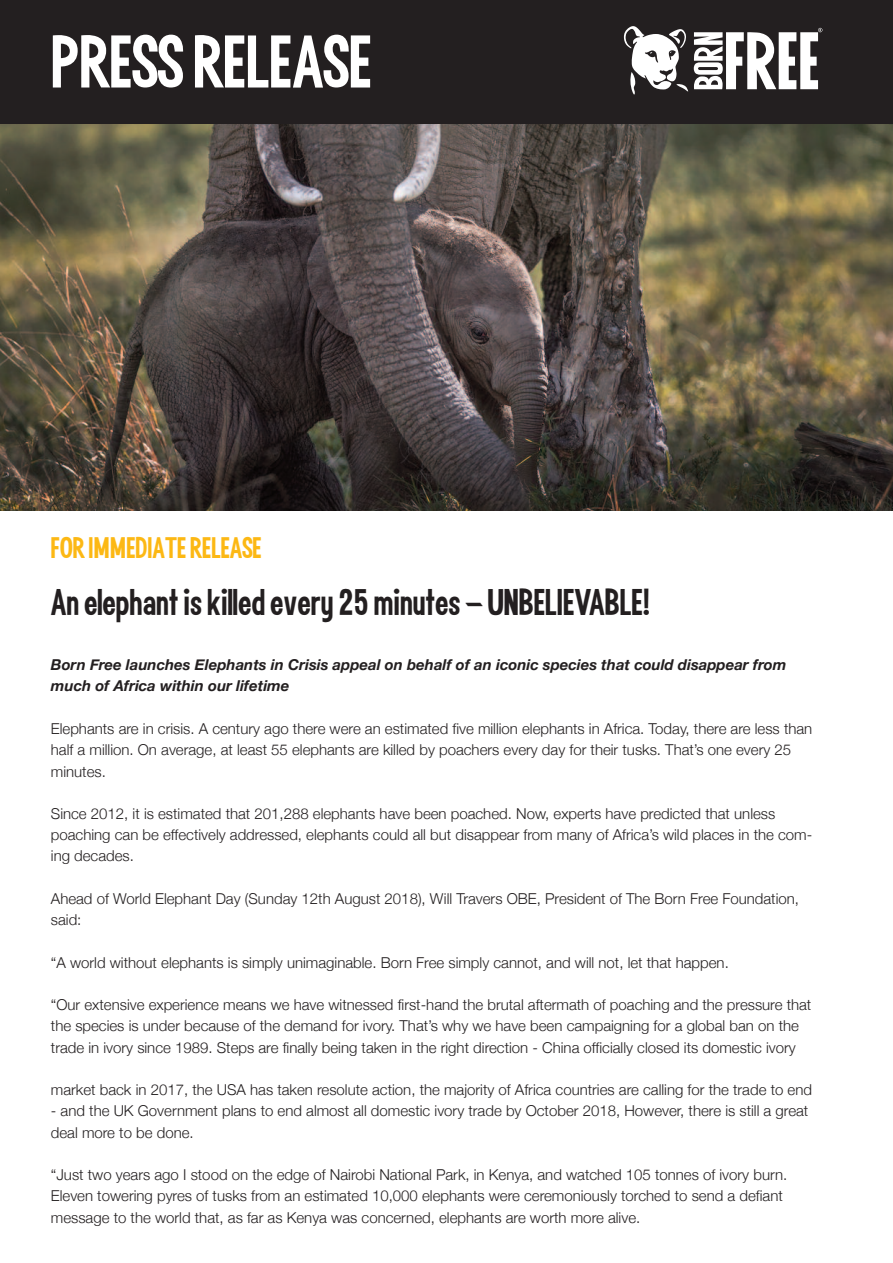
<style>
.page{position:relative;width:893px;height:1263px;background:#fff}
.page>*{position:absolute;margin:0;border:0;box-sizing:border-box;transform-origin:0 0}
.t1{font:60px "Born Free Sans";color:#fff}
.t2{font:30px "Born Free Sans";color:#231f20}
.t3{font:24px "Born Free Sans";color:#fcb814}
.t4{font:300 15px/21.3px "Helvetica Neue";color:#231f20}
.t5{font:italic 700 15px/21.5px "Helvetica Neue";color:#231f20}
.s1{font-family:"ITF Devanagari";font-weight:700}
</style>
<div class="page">
<img style="left:0;top:123px;width:893px;height:388px">
<div style="left:0;top:0;width:893px;height:123px;background:#231f20"></div>
<svg style="left:624px;top:26px;width:64px;height:69px"></svg>
<svg style="left:694px;top:28px;width:128px;height:61px"></svg>
<h1 class="t1" style="left:51px;top:30px;width:322px">PRESS RELEASE</h1>
<h3 class="t3" style="left:51px;top:535px;width:212px">FOR IMMEDIATE RELEASE</h3>
<h2 class="t2" style="left:51px;top:586px;width:601px">An elephant is killed every 25 minutes <span class="s1">–</span> UNBELIEVABLE!</h2>
<p class="t5" style="left:51px;top:653px;width:737px">Born Free launches Elephants in Crisis appeal on behalf of an iconic species that could disappear from much of Africa within our lifetime</p>
<p class="t4" style="left:51px;top:718px;width:763px">Elephants are in crisis. A century ago there were an estimated five million elephants in Africa. Today, there are less than half a million. On average, at least 55 elephants are killed by poachers every day for their tusks. That’s one every 25 minutes.</p>
<p class="t4" style="left:51px;top:803px;width:763px">Since 2012, it is estimated that 201,288 elephants have been poached. Now, experts have predicted that unless poaching can be effectively addressed, elephants could all but disappear from many of Africa’s wild places in the com&shy;ing decades.</p>
<p class="t4" style="left:51px;top:888px;width:750px">Ahead of World Elephant Day (Sunday 12th August 2018), Will Travers OBE, President of The Born Free Foundation, said:</p>
<p class="t4" style="left:51px;top:951px;width:679px">“A world without elephants is simply unimaginable. Born Free simply cannot, and will not, let that happen.</p>
<p class="t4" style="left:51px;top:994px;width:762px">“Our extensive experience means we have witnessed first-hand the brutal aftermath of poaching and the pressure that the species is under because of the demand for ivory. That’s why we have been campaigning for a global ban on the trade in ivory since 1989. Steps are finally being taken in the right direction - China officially closed its domestic ivory</p>
<p class="t4" style="left:51px;top:1079px;width:763px">market back in 2017, the USA has taken resolute action, the majority of Africa countries are calling for the trade to end</p>
<p class="t4" style="left:51px;top:1100px;width:759px">- and the UK Government plans to end almost all domestic ivory trade by October 2018, However, there is still a great deal more to be done.</p>
<p class="t4" style="left:51px;top:1164px;width:738px">“Just two years ago I stood on the edge of Nairobi National Park, in Kenya, and watched 105 tonnes of ivory burn.<br>Eleven towering pyres of tusks from an estimated 10,000 elephants were ceremoniously torched to send a defiant message to the world that, as far as Kenya was concerned, elephants are worth more alive.</p>
</div>
